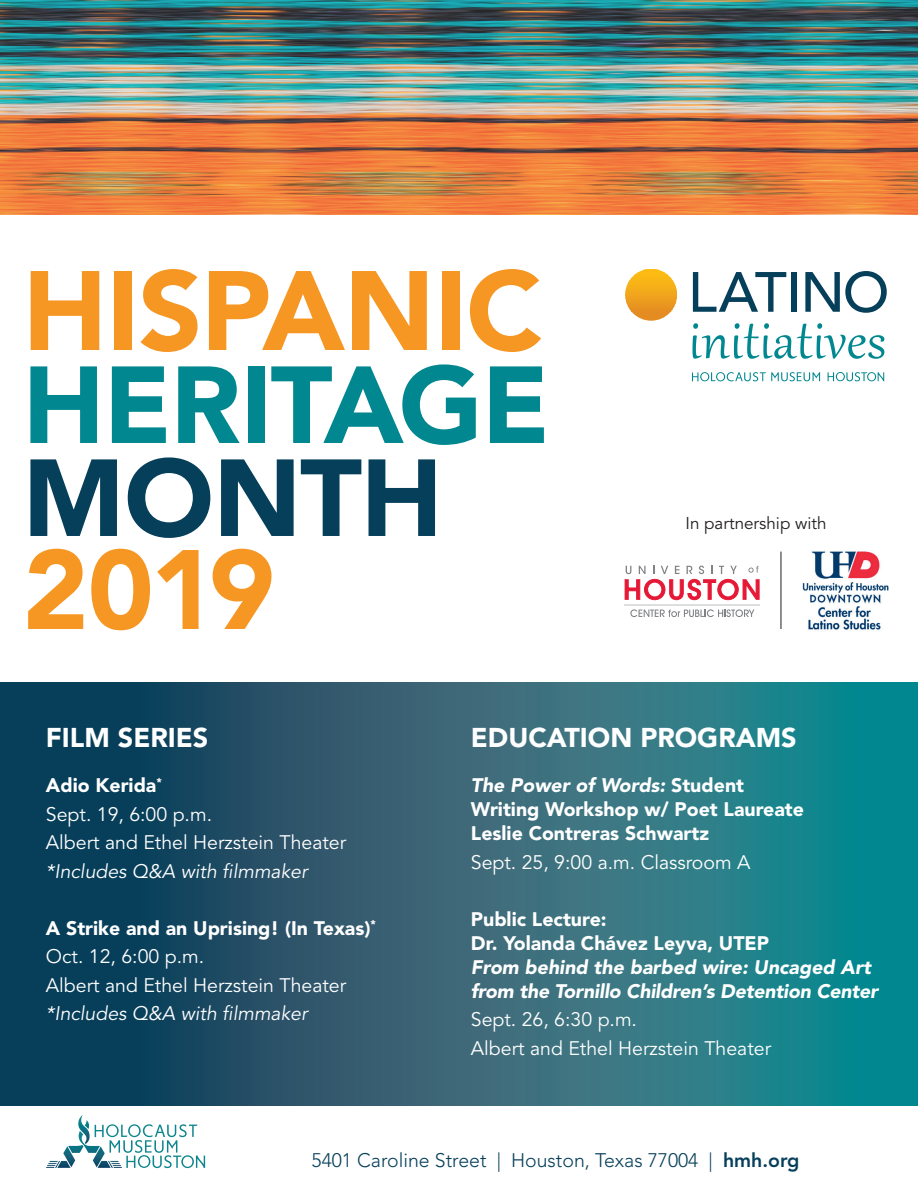
<style>
.page{position:relative;width:918px;height:1188px;background:#fff}
.page>*{position:absolute;margin:0;border:0;box-sizing:border-box;transform-origin:0 0}
.t1{font:900 111.45px "Avenir LT Std";letter-spacing:-.01em;color:#f79723}
.t2{font:900 108.15px "Avenir LT Std";letter-spacing:-.01em;color:#00878f}
.t3{font:900 108.15px "Avenir LT Std";letter-spacing:-.01em;color:#063f5a}
.t4{font:900 27px "Avenir LT Std";color:#fff}
.t5{font:19.5px/28.5px "Avenir LT Std";color:#fff}
.t6{font:900 19.5px/24px "Avenir LT Std";color:#fff}
.t7{font:italic 900 19.5px/24px "Avenir LT Std";letter-spacing:-.01em;color:#fff}
.t8{font:italic 19.5px "Avenir LT Std";color:#fff}
.t9{font:300 19.5px "Avenir LT Std";color:#063f5a}
.t10{font:16.95px "Avenir LT Std";color:#231f20}
.s1{font-weight:900}
.s2{font-style:italic}
.s3{font-weight:800}
</style>
<div class="page">
<img style="left:0;top:0;width:918px;height:214px">
<svg style="left:0;top:682px;width:918px;height:423px;background:#236575"></svg>
<svg style="left:692px;top:372px;width:128px;height:9px"></svg>
<svg style="left:828px;top:372px;width:56px;height:9px"></svg>
<svg style="left:632px;top:312px;width:39px;height:9px"></svg>
<hr style="left:625px;top:311px;width:52px;height:1px;background:#e48c22">
<hr style="left:625px;top:310px;width:52px;height:1px;background:#e58d21">
<hr style="left:625px;top:309px;width:52px;height:1px;background:#e68f21">
<hr style="left:625px;top:308px;width:52px;height:1px;background:#e69021">
<hr style="left:625px;top:307px;width:52px;height:1px;background:#e89320">
<hr style="left:625px;top:306px;width:52px;height:1px;background:#e89520">
<hr style="left:625px;top:305px;width:52px;height:1px;background:#e99620">
<hr style="left:625px;top:304px;width:52px;height:1px;background:#ea981f">
<hr style="left:625px;top:303px;width:52px;height:1px;background:#ea991f">
<hr style="left:625px;top:302px;width:52px;height:1px;background:#eb9a1f">
<hr style="left:625px;top:301px;width:52px;height:1px;background:#ec9c1f">
<hr style="left:625px;top:300px;width:52px;height:1px;background:#ed9d1e">
<hr style="left:625px;top:299px;width:52px;height:1px;background:#ee9f1e">
<hr style="left:625px;top:298px;width:52px;height:1px;background:#eea01e">
<hr style="left:625px;top:297px;width:52px;height:1px;background:#efa11d">
<hr style="left:625px;top:296px;width:52px;height:1px;background:#efa31d">
<hr style="left:625px;top:295px;width:52px;height:1px;background:#f1a41d">
<hr style="left:625px;top:294px;width:52px;height:1px;background:#f1a61d">
<hr style="left:625px;top:293px;width:52px;height:1px;background:#f2a81c">
<hr style="left:625px;top:292px;width:52px;height:1px;background:#f2a81c">
<hr style="left:625px;top:291px;width:52px;height:1px;background:#f3aa1b">
<hr style="left:625px;top:290px;width:52px;height:1px;background:#f3ab1a">
<hr style="left:625px;top:289px;width:52px;height:1px;background:#f3ac1a">
<hr style="left:625px;top:288px;width:52px;height:1px;background:#f5ad19">
<hr style="left:625px;top:287px;width:52px;height:1px;background:#f6af19">
<hr style="left:625px;top:286px;width:52px;height:1px;background:#f7b018">
<hr style="left:625px;top:285px;width:52px;height:1px;background:#f7b117">
<hr style="left:625px;top:284px;width:52px;height:1px;background:#f7b217">
<hr style="left:625px;top:283px;width:52px;height:1px;background:#f8b416">
<hr style="left:625px;top:282px;width:52px;height:1px;background:#f8b416">
<hr style="left:625px;top:281px;width:52px;height:1px;background:#f8b416">
<hr style="left:625px;top:280px;width:52px;height:1px;background:#f9b616">
<hr style="left:625px;top:279px;width:52px;height:1px;background:#f9b616">
<hr style="left:625px;top:278px;width:52px;height:1px;background:#f9b715">
<hr style="left:625px;top:277px;width:52px;height:1px;background:#fbb914">
<hr style="left:625px;top:276px;width:52px;height:1px;background:#fbb914">
<hr style="left:625px;top:275px;width:52px;height:1px;background:#fbba14">
<hr style="left:625px;top:274px;width:52px;height:1px;background:#fcbb14">
<hr style="left:625px;top:273px;width:52px;height:1px;background:#fcbb14">
<hr style="left:625px;top:272px;width:52px;height:1px;background:#fdbc13">
<hr style="left:625px;top:271px;width:52px;height:1px;background:#fdbc13">
<hr style="left:625px;top:270px;width:52px;height:1px;background:#fdbc13">
<hr style="left:625px;top:269px;width:52px;height:1px;background:#fdbc12">
<svg style="left:693px;top:272px;width:93px;height:40px"></svg>
<div style="left:791px;top:272px;width:5px;height:40px;background:#063f5a"></div>
<svg style="left:805px;top:271px;width:82px;height:42px"></svg>
<svg style="left:693px;top:323px;width:191px;height:36px"></svg>
<svg style="left:46px;top:1115px;width:159px;height:53px"></svg>
<img style="left:803px;top:551px;width:85px;height:79px">
<svg style="left:630px;top:609px;width:124px;height:8px"></svg>
<hr style="left:624px;top:605px;width:136px;height:1px;background:#bcbdc0">
<svg style="left:624px;top:566px;width:136px;height:35px"></svg>
<hr style="left:781px;top:552px;width:1px;height:77px;background:#231f20">
<h1 class="t1" style="left:23px;top:244px;width:521px">HISPANIC</h1>
<h2 class="t2" style="left:23px;top:340px;width:528px">HERITAGE</h2>
<h2 class="t3" style="left:23px;top:433px;width:422px">MONTH</h2>
<h1 class="t1" style="left:23px;top:523px;width:254px">2019</h1>
<p class="t10" style="left:686px;top:513px;width:143px">In partnership with</p>
<h3 class="t4" style="left:46px;top:722px;width:164px">FILM SERIES</h3>
<p class="t5" style="left:46px;top:772px;width:302px"><span class="s1">Adio Kerida</span><sup>*<br></sup>Sept. 19, 6:00 p.m.<br>Albert and Ethel Herzstein Theater</p>
<p class="t8" style="left:46px;top:860px;width:263px">*Includes Q&amp;A with filmmaker</p>
<p class="t5" style="left:46px;top:914px;width:332px"><span class="s1">A Strike and an Uprising! (In Texas)</span><sup>*<br></sup>Oct. 12, 6:00 p.m.<br>Albert and Ethel Herzstein Theater</p>
<p class="t8" style="left:46px;top:1002px;width:263px">*Includes Q&amp;A with filmmaker</p>
<h3 class="t4" style="left:471px;top:722px;width:327px">EDUCATION PROGRAMS</h3>
<p class="t6" style="left:471px;top:774px;width:335px"><span class="s2">The Power of Words:</span> Student<br>Writing Workshop w/ Poet Laureate<br>Leslie Contreras Schwartz</p>
<p class="t5" style="left:471px;top:848px;width:281px">Sept. 25, 9:00 a.m. Classroom A</p>
<p class="t6" style="left:471px;top:907px;width:300px">Public Lecture:<br>Dr. Yolanda Chávez Leyva, UTEP</p>
<p class="t7" style="left:471px;top:955px;width:409px">From behind the barbed wire: Uncaged Art from the Tornillo Children’s Detention Center</p>
<p class="t5" style="left:471px;top:1006px;width:302px">Sept. 26, 6:30 p.m.<br>Albert and Ethel Herzstein Theater</p>
<p class="t9" style="left:312px;top:1149px;width:490px">5401 Caroline Street | Houston, Texas 77004 | <span class="s3">hmh.org</span></p>
</div>
